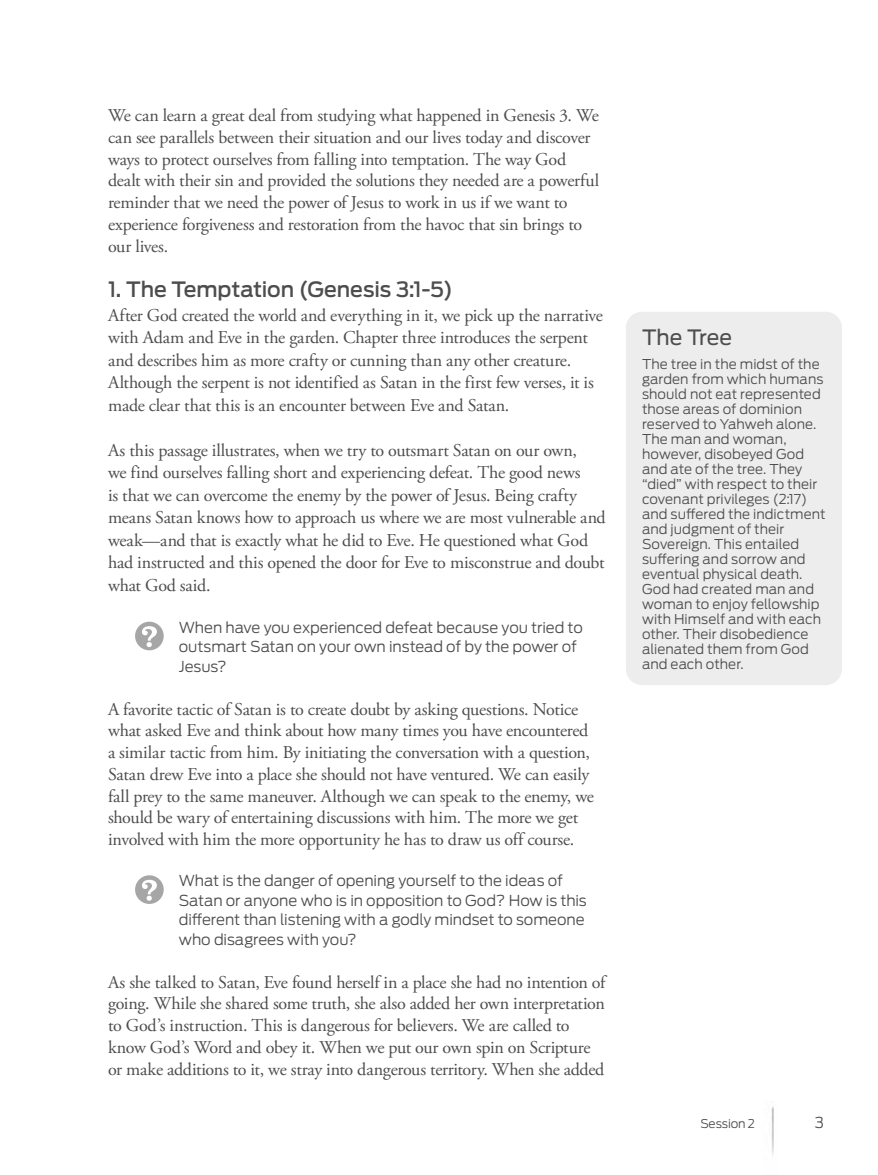
<style>
.page{position:relative;width:878px;height:1175px;background:#fff}
.page>*{position:absolute;margin:0;border:0;box-sizing:border-box;transform-origin:0 0}
.t1{font:500 21px "Antenna";letter-spacing:-.005em;color:#4d4d4f}
.t2{font:21px "Antenna";letter-spacing:-.005em;color:#4d4d4f}
.t3{font:18px/21.8px "Adobe Garamond Pro";letter-spacing:-.015em;color:#4d4d4f}
.t4{font:300 15px/19.5px "Antenna";letter-spacing:-.01em;color:#4d4d4f}
.t5{font:300 13.5px/15px "Antenna";color:#4d4d4f}
.t6{font:300 12px "Antenna";letter-spacing:-.01em;color:#4d4d4f}
</style>
<div class="page">
<img style="left:771px;top:1107px;width:3px;height:48px">
<div style="left:625px;top:312px;width:216px;height:373px;background:#ededed;border-radius:16px"></div>
<svg style="left:135px;top:621px;width:29px;height:29px"></svg>
<svg style="left:135px;top:875px;width:29px;height:29px"></svg>
<p class="t3" style="left:108px;top:105px;width:492px">We can learn a great deal from studying what happened in Genesis 3. We can see parallels between their situation and our lives today and discover ways to protect ourselves from falling into temptation. The way God dealt with their sin and provided the solutions they needed are a powerful reminder that we need the power of Jesus to work in us if we want to experience forgiveness and restoration from the havoc that sin brings to our lives.</p>
<p class="t1" style="left:108px;top:276px;width:346px">1. The Temptation (Genesis 3:1-5)</p>
<p class="t3" style="left:108px;top:304px;width:496px;line-height:22.5px">After God created the world and everything in it, we pick up the narrative with Adam and Eve in the garden. Chapter three introduces the serpent and describes him as more crafty or cunning than any other creature.<br>Although the serpent is not identified as Satan in the first few verses, it is made clear that this is an encounter between Eve and Satan.</p>
<p class="t3" style="left:108px;top:439px;width:499px;line-height:22.5px">As this passage illustrates, when we try to outsmart Satan on our own,<br>we find ourselves falling short and experiencing defeat. The good news<br>is that we can overcome the enemy by the power of Jesus. Being crafty means Satan knows how to approach us where we are most vulnerable and weak—and that is exactly what he did to Eve. He questioned what God had instructed and this opened the door for Eve to misconstrue and doubt what God said.</p>
<p class="t4" style="left:179px;top:617px;width:405px">When have you experienced defeat because you tried to outsmart Satan on your own instead of by the power of<br>Jesus?</p>
<p class="t3" style="left:108px;top:698px;width:487px">A favorite tactic of Satan is to create doubt by asking questions. Notice what asked Eve and think about how many times you have encountered a similar tactic from him. By initiating the conversation with a question, Satan drew Eve into a place she should not have ventured. We can easily fall prey to the same maneuver. Although we can speak to the enemy, we should be wary of entertaining discussions with him. The more we get involved with him the more opportunity he has to draw us off course.</p>
<p class="t4" style="left:179px;top:871px;width:409px">What is the danger of opening yourself to the ideas of Satan or anyone who is in opposition to God? How is this different than listening with a godly mindset to someone who disagrees with you?</p>
<p class="t3" style="left:108px;top:971px;width:499px">As she talked to Satan, Eve found herself in a place she had no intention of going. While she shared some truth, she also added her own interpretation to God’s instruction. This is dangerous for believers. We are called to know God’s Word and obey it. When we put our own spin on Scripture or make additions to it, we stray into dangerous territory. When she added</p>
<p class="t2" style="left:642px;top:324px;width:92px">The Tree</p>
<p class="t5" style="left:642px;top:356px;width:185px">The tree in the midst of the garden from which humans should not eat represented those areas of dominion reserved to Yahweh alone.<br>The man and woman, however, disobeyed God and ate of the tree. They “died” with respect to their covenant privileges (2:17) and suffered the indictment and judgment of their<br>Sovereign. This entailed suffering and sorrow and eventual physical death.<br>God had created man and woman to enjoy fellowship with Himself and with each other. Their disobedience alienated them from God and each other.</p>
<p class="t6" style="left:700px;top:1116px;width:56px">Session 2</p>
<p class="t4" style="left:814px;top:1112px;width:11px">3</p>
</div>
